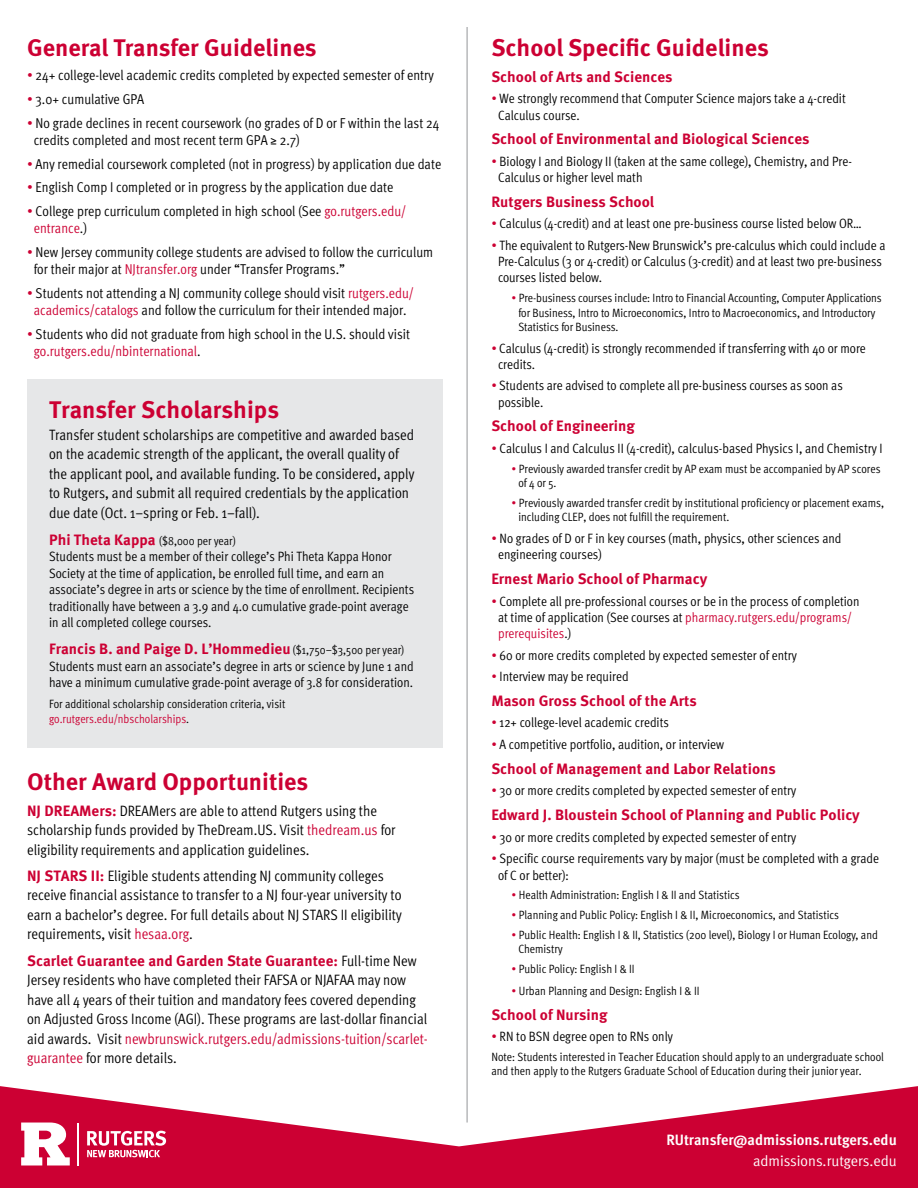
<style>
.page{position:relative;width:918px;height:1188px;background:#fff}
.page>*{position:absolute;margin:0;border:0;box-sizing:border-box;transform-origin:0 0}
.t1{font:700 24px "Meta Pro";color:#c03}
.t2{font:15px/19.5px "Meta Pro Cond Norm";color:#000}
.t3{font:700 15px "Meta Pro";color:#c03}
.t4{font:700 condensed 15px "Meta Pro";color:#fff;scale:1.1 1}
.t5{font:15px "Meta Pro Cond Norm";color:#fff;scale:1.1 1}
.t6{font:14.25px/17.1px "Meta Pro Cond Norm";color:#000}
.t7{font:13.5px/16.2px "Meta Pro Cond Norm";color:#000}
.t8{font:12px/14.4px "Meta Pro Cond Norm";color:#000}
.s1{color:#c03}
.s2{font-family:"Meta Pro";font-weight:700;font-size:15px;color:#c03}
.s3{font-family:"Meta Pro Cond Norm";font-weight:400;font-size:12px;color:#000}
.s4{font-family:"Meta Pro";font-weight:700;color:#c03}
.s5{font-family:"Meta Pro Cond Norm";font-weight:400;color:#000}
</style>
<div class="page">
<svg style="left:0;top:1086px;width:918px;height:102px;fill:#c03"></svg>
<hr style="left:467px;top:27px;width:1px;height:1096px;background:#939598">
<div style="left:27px;top:379px;width:416px;height:369px;background:#e6e7e8"></div>
<svg style="left:21px;top:1123px;width:49px;height:42px"></svg>
<hr style="left:78px;top:1123px;width:1px;height:42px;background:#fff">
<svg style="left:87px;top:1131px;width:79px;height:26px"></svg>
<h1 class="t1" style="left:27px;top:29px;width:291px">General Transfer Guidelines</h1>
<p class="t6" style="left:27px;top:65px;width:408px"><span class="s1">•</span> 24+ college-level academic credits completed by expected semester of entry</p>
<p class="t6" style="left:27px;top:89px;width:119px"><span class="s1">•</span> 3.0+ cumulative GPA</p>
<p class="t6" style="left:34px;top:113px;width:407px;text-indent:-7px"><span class="s1">•</span> No grade declines in recent coursework (no grades of D or F within the last 24 credits completed and most recent term GPA ≥ 2.7)</p>
<p class="t6" style="left:27px;top:154px;width:416px"><span class="s1">•</span> Any remedial coursework completed (not in progress) by application due date</p>
<p class="t6" style="left:27px;top:178px;width:368px"><span class="s1">•</span> English Comp I completed or in progress by the application due date</p>
<p class="t6" style="left:34px;top:202px;width:374px;text-indent:-7px"><span class="s1">•</span> College prep curriculum completed in high school (See <span class="s1">go.rutgers.edu/ entrance</span>.)</p>
<p class="t6" style="left:34px;top:243px;width:401px;text-indent:-7px"><span class="s1">•</span> New Jersey community college students are advised to follow the curriculum for their major at <span class="s1">NJtransfer.org</span> under “Transfer Programs.”</p>
<p class="t6" style="left:27px;top:284px;width:388px;text-align:center"><span class="s1">•</span> Students not attending a NJ community college should visit <span class="s1">rutgers.edu/ academics/catalogs</span> and follow the curriculum for their intended major.</p>
<p class="t6" style="left:34px;top:325px;width:378px;text-indent:-7px"><span class="s1">•</span> Students who did not graduate from high school in the U.S. should visit <span class="s1">go.rutgers.edu/nbinternational</span>.</p>
<h1 class="t1" style="left:49px;top:391px;width:232px">Transfer Scholarships</h1>
<p class="t2" style="left:49px;top:424px;width:367px">Transfer student scholarships are competitive and awarded based on the academic strength of the applicant, the overall quality of the applicant pool, and available funding. To be considered, apply to Rutgers, and submit all required credentials by the application due date (Oct. 1–spring or Feb. 1–fall).</p>
<p class="t8" style="left:49px;top:533px;width:188px"><span class="s2">Phi Theta Kappa</span> ($8,000 per year)</p>
<p class="t7" style="left:49px;top:547px;width:367px">Students must be a member of their college’s Phi Theta Kappa Honor Society at the time of application, be enrolled full time, and earn an associate’s degree in arts or science by the time of enrollment. Recipients traditionally have between a 3.9 and 4.0 cumulative grade-point average in all completed college courses.</p>
<p class="t3" style="left:49px;top:637px;width:357px">Francis B. and Paige D. L’Hommedieu <span class="s3">($1,750–$3,500 per year)</span></p>
<p class="t7" style="left:49px;top:657px;width:366px">Students must earn an associate’s degree in arts or science by June 1 and have a minimum cumulative grade-point average of 3.8 for consideration.</p>
<p class="t8" style="left:49px;top:696px;width:238px">For additional scholarship consideration criteria, visit <span class="s1">go.rutgers.edu/nbscholarships</span>.</p>
<h1 class="t1" style="left:27px;top:763px;width:283px">Other Award Opportunities</h1>
<p class="t2" style="left:27px;top:800px;width:370px"><span class="s4">NJ DREAMers:</span> DREAMers are able to attend Rutgers using the scholarship funds provided by TheDream.US. Visit <span class="s1">thedream.us</span> for eligibility requirements and application guidelines.</p>
<p class="t2" style="left:27px;top:865px;width:376px"><span class="s4">NJ STARS II:</span> Eligible students attending NJ community colleges receive financial assistance to transfer to a NJ four-year university to earn a bachelor’s degree. For full details about NJ STARS II eligibility requirements, visit <span class="s1">hesaa.org</span>.</p>
<p class="t3" style="left:27px;top:949px;width:391px">Scarlet Guarantee and Garden State Guarantee: <span class="s5">Full-time New</span></p>
<p class="t2" style="left:27px;top:969px;width:402px">Jersey residents who have completed their FAFSA or NJAFAA may now have all 4 years of their tuition and mandatory fees covered depending on Adjusted Gross Income (AGI). These programs are last-dollar financial aid awards. Visit <span class="s1">newbrunswick.rutgers.edu/admissions-tuition/scarlet&shy;guarantee</span> for more details.</p>
<h1 class="t1" style="left:491px;top:29px;width:279px">School Specific Guidelines</h1>
<p class="t3" style="left:491px;top:65px;width:183px">School of Arts and Sciences</p>
<p class="t7" style="left:498px;top:90px;width:349px;text-indent:-7px"><span class="s1">•</span> We strongly recommend that Computer Science majors take a 4-credit<br>Calculus course.</p>
<p class="t3" style="left:491px;top:127px;width:320px">School of Environmental and Biological Sciences</p>
<p class="t7" style="left:498px;top:152px;width:355px;text-indent:-7px"><span class="s1">•</span> Biology I and Biology II (taken at the same college), Chemistry, and Pre-<br>Calculus or higher level math</p>
<p class="t3" style="left:491px;top:190px;width:164px">Rutgers Business School</p>
<p class="t7" style="left:491px;top:215px;width:372px"><span class="s1">•</span> Calculus (4-credit) and at least one pre-business course listed below OR…</p>
<p class="t7" style="left:498px;top:236px;width:389px;text-indent:-7px"><span class="s1">•</span> The equivalent to Rutgers-New Brunswick’s pre-calculus which could include a<br>Pre-Calculus (3 or 4-credit) or Calculus (3-credit) and at least two pre-business courses listed below.</p>
<p class="t8" style="left:518px;top:290px;width:365px;text-indent:-7px"><span class="s1">•</span> Pre-business courses include: Intro to Financial Accounting, Computer Applications for Business, Intro to Microeconomics, Intro to Macroeconomics, and Introductory<br>Statistics for Business.</p>
<p class="t7" style="left:498px;top:339px;width:369px;text-indent:-7px"><span class="s1">•</span> Calculus (4-credit) is strongly recommended if transferring with 40 or more credits.</p>
<p class="t7" style="left:498px;top:377px;width:346px;text-indent:-7px"><span class="s1">•</span> Students are advised to complete all pre-business courses as soon as possible.</p>
<p class="t3" style="left:491px;top:414px;width:145px">School of Engineering</p>
<p class="t7" style="left:491px;top:439px;width:393px"><span class="s1">•</span> Calculus I and Calculus II (4-credit), calculus-based Physics I, and Chemistry I</p>
<p class="t8" style="left:518px;top:461px;width:364px;text-indent:-7px"><span class="s1">•</span> Previously awarded transfer credit by AP exam must be accompanied by AP scores of 4 or 5.</p>
<p class="t8" style="left:518px;top:495px;width:367px;text-indent:-7px"><span class="s1">•</span> Previously awarded transfer credit by institutional proficiency or placement exams, including CLEP, does not fulfill the requirement.</p>
<p class="t7" style="left:498px;top:529px;width:345px;text-indent:-7px"><span class="s1">•</span> No grades of D or F in key courses (math, physics, other sciences and engineering courses)</p>
<p class="t3" style="left:491px;top:567px;width:218px">Ernest Mario School of Pharmacy</p>
<p class="t7" style="left:498px;top:592px;width:363px;text-indent:-7px"><span class="s1">•</span> Complete all pre-professional courses or be in the process of completion at time of application (See courses at <span class="s1">pharmacy.rutgers.edu/programs/ prerequisites</span>.)</p>
<p class="t7" style="left:491px;top:646px;width:307px"><span class="s1">•</span> 60 or more credits completed by expected semester of entry</p>
<p class="t7" style="left:491px;top:667px;width:139px"><span class="s1">•</span> Interview may be required</p>
<p class="t3" style="left:491px;top:689px;width:207px">Mason Gross School of the Arts</p>
<p class="t7" style="left:491px;top:714px;width:179px"><span class="s1">•</span> 12+ college-level academic credits</p>
<p class="t7" style="left:491px;top:735px;width:234px"><span class="s1">•</span> A competitive portfolio, audition, or interview</p>
<p class="t3" style="left:491px;top:757px;width:286px">School of Management and Labor Relations</p>
<p class="t7" style="left:491px;top:782px;width:306px"><span class="s1">•</span> 30 or more credits completed by expected semester of entry</p>
<p class="t3" style="left:491px;top:803px;width:370px">Edward J. Bloustein School of Planning and Public Policy</p>
<p class="t7" style="left:491px;top:828px;width:306px"><span class="s1">•</span> 30 or more credits completed by expected semester of entry</p>
<p class="t7" style="left:498px;top:850px;width:382px;text-indent:-7px"><span class="s1">•</span> Specific course requirements vary by major (must be completed with a grade of C or better):</p>
<p class="t8" style="left:512px;top:887px;width:230px"><span class="s1">•</span> Health Administration: English I &amp; II and Statistics</p>
<p class="t8" style="left:512px;top:907px;width:329px"><span class="s1">•</span> Planning and Public Policy: English I &amp; II, Microeconomics, and Statistics</p>
<p class="t8" style="left:518px;top:927px;width:361px;text-indent:-7px"><span class="s1">•</span> Public Health: English I &amp; II, Statistics (200 level), Biology I or Human Ecology, and<br>Chemistry</p>
<p class="t8" style="left:512px;top:961px;width:125px"><span class="s1">•</span> Public Policy: English I &amp; II</p>
<p class="t8" style="left:512px;top:983px;width:190px"><span class="s1">•</span> Urban Planning and Design: English I &amp; II</p>
<p class="t3" style="left:491px;top:1003px;width:118px">School of Nursing</p>
<p class="t7" style="left:491px;top:1027px;width:183px"><span class="s1">•</span> RN to BSN degree open to RNs only</p>
<p class="t8" style="left:491px;top:1049px;width:394px">Note: Students interested in Teacher Education should apply to an undergraduate school and then apply to the Rutgers Graduate School of Education during their junior year.</p>
<p class="t4" style="left:667px;top:1128px;width:211px">RUtransfer@admissions.rutgers.edu</p>
<p class="t5" style="left:753px;top:1149px;width:132px">admissions.rutgers.edu</p>
</div>
